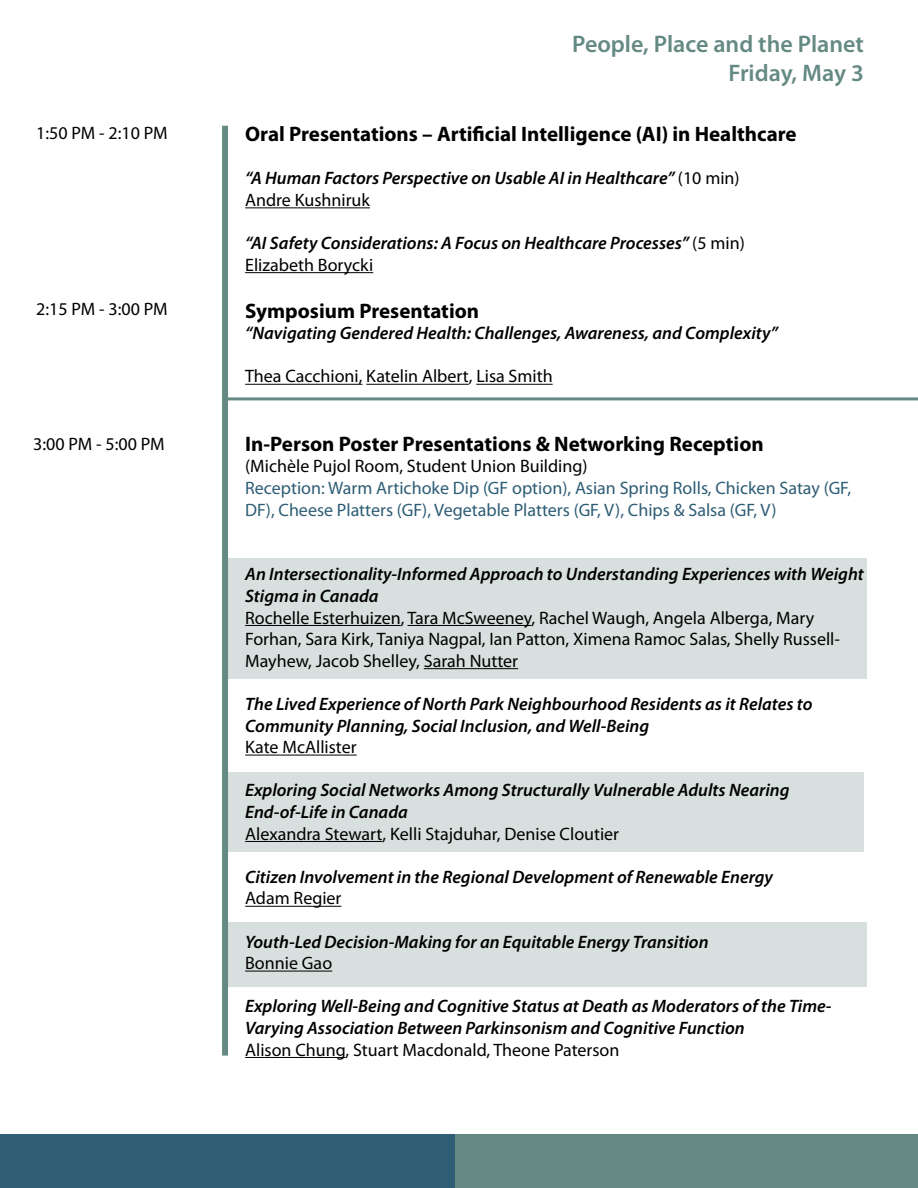
<style>
.page{position:relative;width:918px;height:1188px;background:#fff}
.page>*{position:absolute;margin:0;border:0;box-sizing:border-box;transform-origin:0 0}
.t1{font:600 24px/28.8px "Myriad Pro";color:#658a83;text-align:right}
.t2{font:700 21px "Myriad Pro";color:#000}
.t3{font:italic 600 18px/21.6px "Myriad Pro";color:#000}
.t4{font:18px/21.6px "Myriad Pro";color:#000}
.t5{font:18px/21.6px "Myriad Pro";color:#2e5d75}
.s1{font-weight:400;font-style:normal}
</style>
<div class="page">
<div style="left:228px;top:922px;width:639px;height:65px;background:#d7e0de"></div>
<div style="left:225px;top:772px;width:639px;height:80px;background:#d7e0de"></div>
<div style="left:228px;top:558px;width:639px;height:120px;background:#d7e0de"></div>
<div style="left:222px;top:126px;width:6px;height:930px;background:#658a83"></div>
<hr style="left:245px;top:207px;width:125px;height:1px;background:#000">
<hr style="left:245px;top:272px;width:128px;height:1px;background:#000">
<hr style="left:245px;top:384px;width:118px;height:1px;background:#000">
<hr style="left:366px;top:384px;width:103px;height:1px;background:#000">
<hr style="left:476px;top:384px;width:77px;height:1px;background:#000">
<hr style="left:245px;top:625px;width:156px;height:1px;background:#000">
<hr style="left:408px;top:625px;width:124px;height:1px;background:#000">
<hr style="left:424px;top:668px;width:94px;height:1px;background:#000">
<hr style="left:245px;top:755px;width:112px;height:1px;background:#000">
<hr style="left:245px;top:841px;width:138px;height:1px;background:#000">
<hr style="left:245px;top:906px;width:96px;height:1px;background:#000">
<hr style="left:245px;top:971px;width:87px;height:1px;background:#000">
<hr style="left:245px;top:1057px;width:101px;height:1px;background:#000">
<div style="left:0;top:1134px;width:459px;height:54px;background:#2e5d75"></div>
<div style="left:456px;top:1134px;width:462px;height:54px;background:#658a83"></div>
<hr style="left:228px;top:397px;width:690px;height:3px;background:#658a83">
<p class="t4" style="left:36px;top:122px;width:133px">1:50 PM - 2:10 PM</p>
<p class="t4" style="left:36px;top:298px;width:133px">2:15 PM - 3:00 PM</p>
<p class="t4" style="left:33px;top:433px;width:133px">3:00 PM - 5:00 PM</p>
<h1 class="t1" style="left:572px;top:29px;width:293px">People, Place and the Planet<br>Friday, May 3</h1>
<p class="t2" style="left:245px;top:121px;width:553px">Oral Presentations – Artificial Intelligence (AI) in Healthcare</p>
<p class="t3" style="left:245px;top:167px;width:496px">“A Human Factors Perspective on Usable AI in Healthcare” <span class="s1">(10 min)<br>Andre Kushniruk</span></p>
<p class="t3" style="left:245px;top:232px;width:501px">“AI Safety Considerations: A Focus on Healthcare Processes” <span class="s1">(5 min)<br>Elizabeth Borycki</span></p>
<p class="t2" style="left:245px;top:297px;width:236px">Symposium Presentation</p>
<p class="t3" style="left:245px;top:322px;width:534px">“Navigating Gendered Health: Challenges, Awareness, and Complexity”</p>
<p class="t4" style="left:245px;top:365px;width:309px">Thea Cacchioni, Katelin Albert, Lisa Smith</p>
<p class="t2" style="left:245px;top:430px;width:520px">In-Person Poster Presentations &amp; Networking Reception</p>
<p class="t4" style="left:245px;top:455px;width:344px">(Michèle Pujol Room, Student Union Building)</p>
<p class="t5" style="left:245px;top:477px;width:607px">Reception: Warm Artichoke Dip (GF option), Asian Spring Rolls, Chicken Satay (GF,<br>DF), Cheese Platters (GF), Vegetable Platters (GF, V), Chips &amp; Salsa (GF, V)</p>
<p class="t3" style="left:245px;top:563px;width:620px">An Intersectionality-Informed Approach to Understanding Experiences with Weight<br>Stigma in Canada</p>
<p class="t4" style="left:245px;top:607px;width:596px">Rochelle Esterhuizen, Tara McSweeney, Rachel Waugh, Angela Alberga, Mary<br>Forhan, Sara Kirk, Taniya Nagpal, Ian Patton, Ximena Ramoc Salas, Shelly Russell-<br>Mayhew, Jacob Shelley, Sarah Nutter</p>
<p class="t3" style="left:245px;top:693px;width:569px">The Lived Experience of North Park Neighbourhood Residents as it Relates to<br>Community Planning, Social Inclusion, and Well-Being</p>
<p class="t4" style="left:245px;top:736px;width:113px">Kate McAllister</p>
<p class="t3" style="left:245px;top:779px;width:546px">Exploring Social Networks Among Structurally Vulnerable Adults Nearing<br>End-of-Life in Canada</p>
<p class="t4" style="left:245px;top:823px;width:376px">Alexandra Stewart, Kelli Stajduhar, Denise Cloutier</p>
<p class="t3" style="left:245px;top:866px;width:529px">Citizen Involvement in the Regional Development of Renewable Energy</p>
<p class="t4" style="left:245px;top:887px;width:98px">Adam Regier</p>
<p class="t3" style="left:245px;top:930px;width:465px">Youth-Led Decision-Making for an Equitable Energy Transition</p>
<p class="t4" style="left:245px;top:952px;width:89px">Bonnie Gao</p>
<p class="t3" style="left:245px;top:995px;width:588px">Exploring Well-Being and Cognitive Status at Death as Moderators of the Time-<br>Varying Association Between Parkinsonism and Cognitive Function</p>
<p class="t4" style="left:245px;top:1039px;width:376px">Alison Chung, Stuart Macdonald, Theone Paterson</p>
</div>
